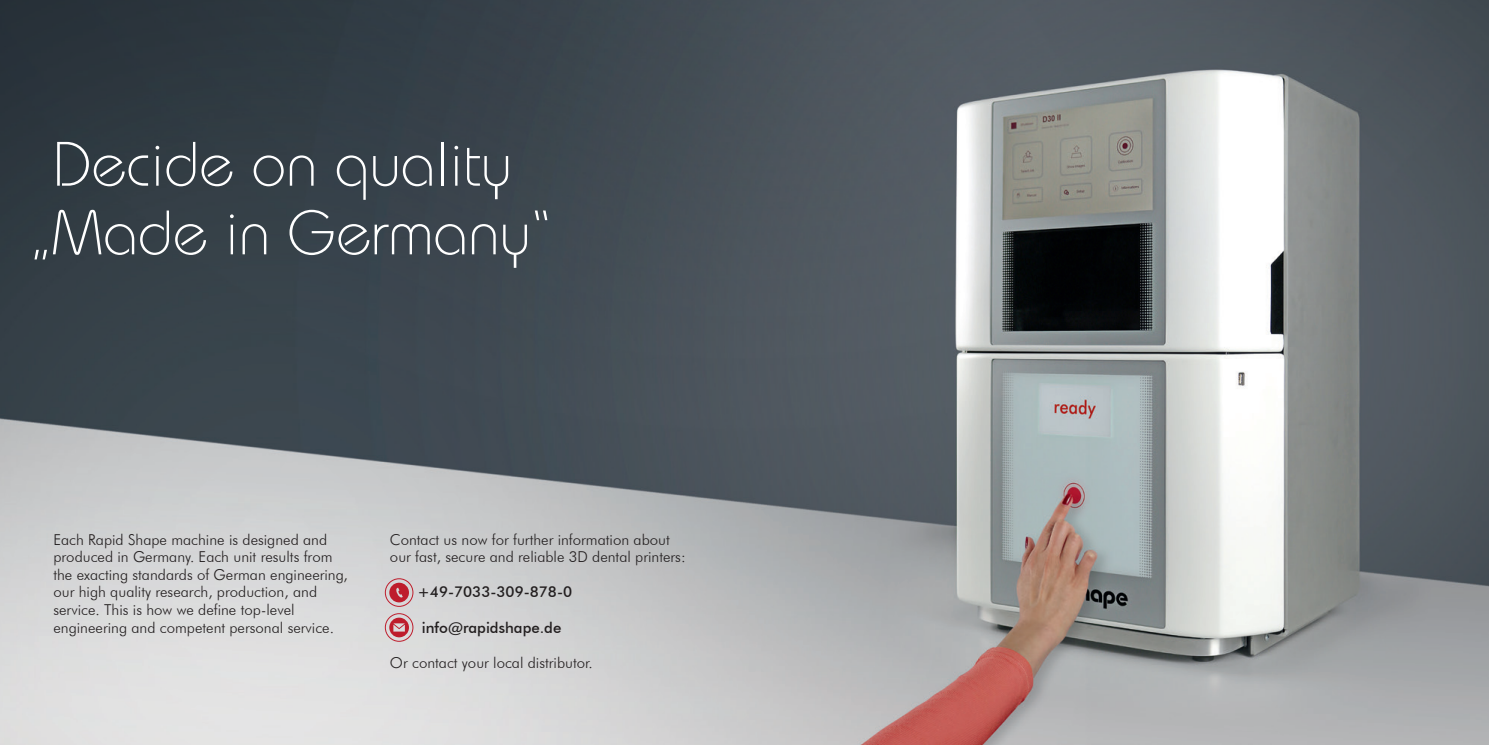
<style>
.page{position:relative;width:1489px;height:745px;background:#fff}
.page>*{position:absolute;margin:0;border:0;box-sizing:border-box;transform-origin:0 0}
.t1{font:300 62.5px "Bauhaus Std";color:#fff}
.t2{font:300 15px/17.5px "Futura BT";color:#231f20}
.t3{font:500 15px "Futura BT";color:#231f20}
</style>
<div class="page">
<img style="left:0;top:0;width:1488px;height:744px">
<svg style="left:389px;top:582px;width:20px;height:20px"></svg>
<div style="left:385px;top:578px;width:28px;height:28px;border:1px solid #be1d2c;border-radius:50%"></div>
<svg style="left:389px;top:617px;width:20px;height:20px"></svg>
<div style="left:385px;top:612px;width:28px;height:29px;border:1px solid #be1d2c;border-radius:50%"></div>
<p class="t1" style="left:53px;top:127px;width:460px">Decide on quality</p>
<p class="t1" style="left:30px;top:196px;width:522px">„Made in Germany“</p>
<p class="t2" style="left:53px;top:530px;width:296px">Each Rapid Shape machine is designed and produced in Germany. Each unit results from the exacting standards of German engineering, our high quality research, production, and service. This is how we define top-level engineering and competent personal service.</p>
<p class="t2" style="left:390px;top:530px;width:297px">Contact us now for further information about our fast, secure and reliable 3D dental printers:</p>
<p class="t3" style="left:417px;top:582px;width:156px">+49-7033-309-878-0</p>
<p class="t3" style="left:422px;top:617px;width:141px">info@rapidshape.de</p>
<p class="t2" style="left:390px;top:653px;width:204px">Or contact your local distributor.</p>
</div>
